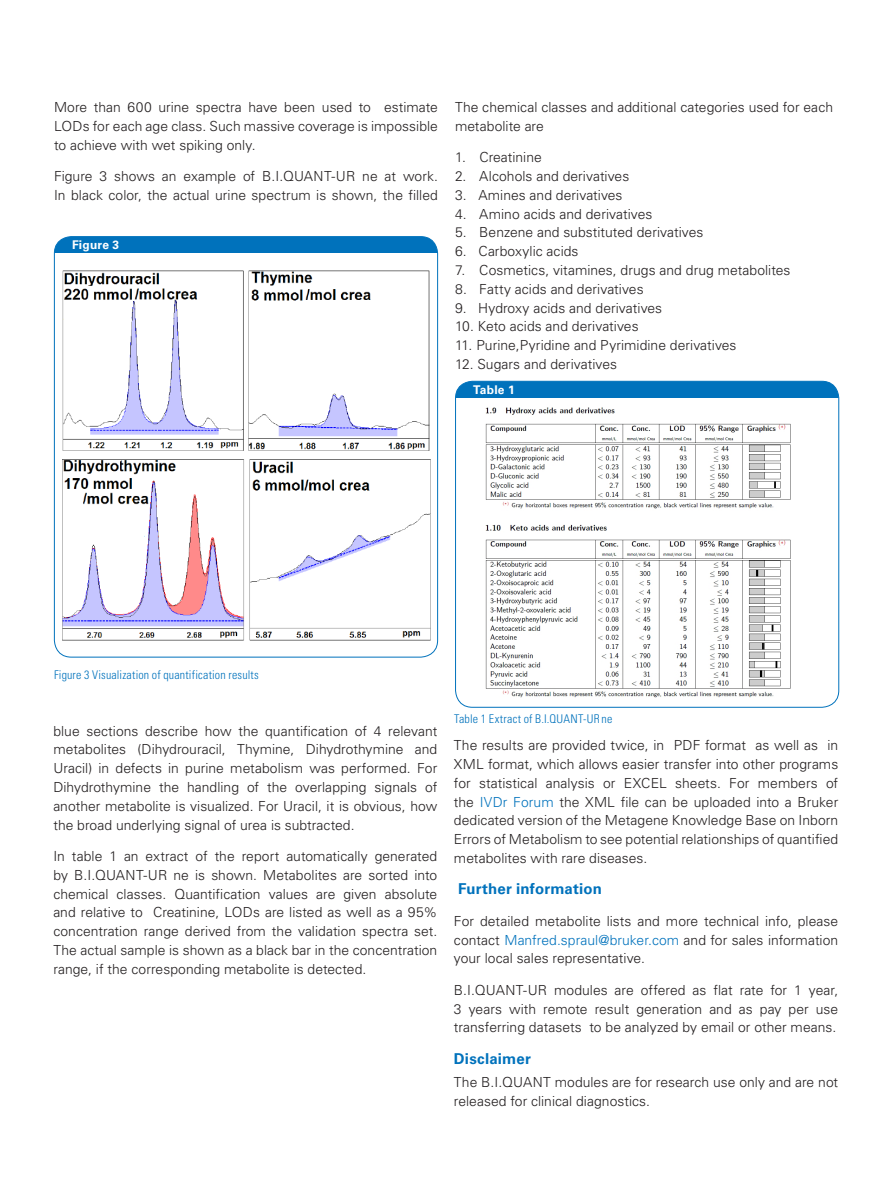
<style>
.page{position:relative;width:893px;height:1187px;background:#fff}
.page>*{position:absolute;margin:0;border:0;box-sizing:border-box;transform-origin:0 0}
.application_body{font:700 15px "Univers LT Std";letter-spacing:.01em;color:#0072bc}
.application_subhead{font:700 15px "Univers LT Std";letter-spacing:.01em;color:#0072bc}
.application_body-2{font:300 13.8px/18.8px "Univers LT Std";letter-spacing:.005em;color:#231f20;text-align:justify}
.application_figure-c{font:300 condensed 12px "Univers LT Std";letter-spacing:.015em;color:#0072bc}
.application_figure-t{font:700 12px "Univers LT Std";letter-spacing:.02em;color:#fff}
.s1{color:#0072bc}
</style>
<div class="page">
<div style="left:54px;top:236px;width:384px;height:17px;background:#0072bc"></div>
<div style="left:456px;top:381px;width:383px;height:17px;background:#0072bc"></div>
<div style="left:455px;top:381px;width:384px;height:326px;border:1px solid #0072bc;border-radius:17px"></div>
<img style="left:62px;top:270px;width:369px;height:371px">
<img style="left:485px;top:407px;width:306px;height:291px">
<p class="application_body-2" style="left:54px;top:98px;width:385px">More than 600 urine spectra have been used to estimate LODs for each age class. Such massive coverage is impossible to achieve with wet spiking only.</p>
<p class="application_body-2" style="left:54px;top:167px;width:385px">Figure 3 shows an example of B.I.QUANT-UR ne at work.<br>In black color, the actual urine spectrum is shown, the filled</p>
<p class="application_figure-t" style="left:72px;top:237px;width:49px">Figure 3</p>
<p class="application_body-2" style="left:455px;top:98px;width:380px">The chemical classes and additional categories used for each metabolite are</p>
<p class="application_body-2" style="left:455px;top:148px;width:88px">1. Creatinine</p>
<p class="application_body-2" style="left:455px;top:167px;width:176px">2. Alcohols and derivatives</p>
<p class="application_body-2" style="left:455px;top:186px;width:169px">3. Amines and derivatives</p>
<p class="application_body-2" style="left:455px;top:204px;width:199px">4. Amino acids and derivatives</p>
<p class="application_body-2" style="left:455px;top:223px;width:250px">5. Benzene and substituted derivatives</p>
<p class="application_body-2" style="left:455px;top:242px;width:125px">6. Carboxylic acids</p>
<p class="application_body-2" style="left:455px;top:261px;width:337px">7. Cosmetics, vitamines, drugs and drug metabolites</p>
<p class="application_body-2" style="left:455px;top:279px;width:190px">8. Fatty acids and derivatives</p>
<p class="application_body-2" style="left:455px;top:298px;width:209px">9. Hydroxy acids and derivatives</p>
<p class="application_body-2" style="left:455px;top:317px;width:185px">10. Keto acids and derivatives</p>
<p class="application_body-2" style="left:455px;top:336px;width:283px">11. Purine,Pyridine and Pyrimidine derivatives</p>
<p class="application_body-2" style="left:455px;top:354px;width:164px">12. Sugars and derivatives</p>
<p class="application_figure-t" style="left:473px;top:382px;width:43px">Table 1</p>
<p class="application_figure-c" style="left:54px;top:667px;width:206px">Figure 3 Visualization of quantification results</p>
<p class="application_body-2" style="left:53px;top:721px;width:385px">blue sections describe how the quantification of 4 relevant metabolites (Dihydrouracil, Thymine, Dihydrothymine and Uracil) in defects in purine metabolism was performed. For Dihydrothymine the handling of the overlapping signals of another metabolite is visualized. For Uracil, it is obvious, how the broad underlying signal of urea is subtracted.</p>
<p class="application_body-2" style="left:53px;top:846px;width:385px">In table 1 an extract of the report automatically generated by B.I.QUANT-UR ne is shown. Metabolites are sorted into chemical classes. Quantification values are given absolute and relative to Creatinine, LODs are listed as well as a 95% concentration range derived from the validation spectra set.<br>The actual sample is shown as a black bar in the concentration range, if the corresponding metabolite is detected.</p>
<p class="application_figure-c" style="left:454px;top:711px;width:160px">Table 1 Extract of B.I.QUANT-UR ne</p>
<p class="application_body-2" style="left:454px;top:736px;width:386px">The results are provided twice, in PDF format as well as in XML format, which allows easier transfer into other programs for statistical analysis or EXCEL sheets. For members of the <span class="s1">IVDr Forum</span> the XML file can be uploaded into a Bruker dedicated version of the Metagene Knowledge Base on Inborn Errors of Metabolism to see potential relationships of quantified metabolites with rare diseases.</p>
<p class="application_body" style="left:458px;top:880px;width:145px">Further information</p>
<p class="application_body-2" style="left:454px;top:911px;width:386px">For detailed metabolite lists and more technical info, please contact <span class="s1">Manfred.spraul@bruker.com</span> and for sales information your local sales representative.</p>
<p class="application_body-2" style="left:454px;top:980px;width:386px">B.I.QUANT-UR modules are offered as flat rate for 1 year, 3 years with remote result generation and as pay per use transferring datasets to be analyzed by email or other means.</p>
<p class="application_subhead" style="left:454px;top:1049px;width:78px">Disclaimer</p>
<p class="application_body-2" style="left:454px;top:1072px;width:386px">The B.I.QUANT modules are for research use only and are not released for clinical diagnostics.</p>
</div>
